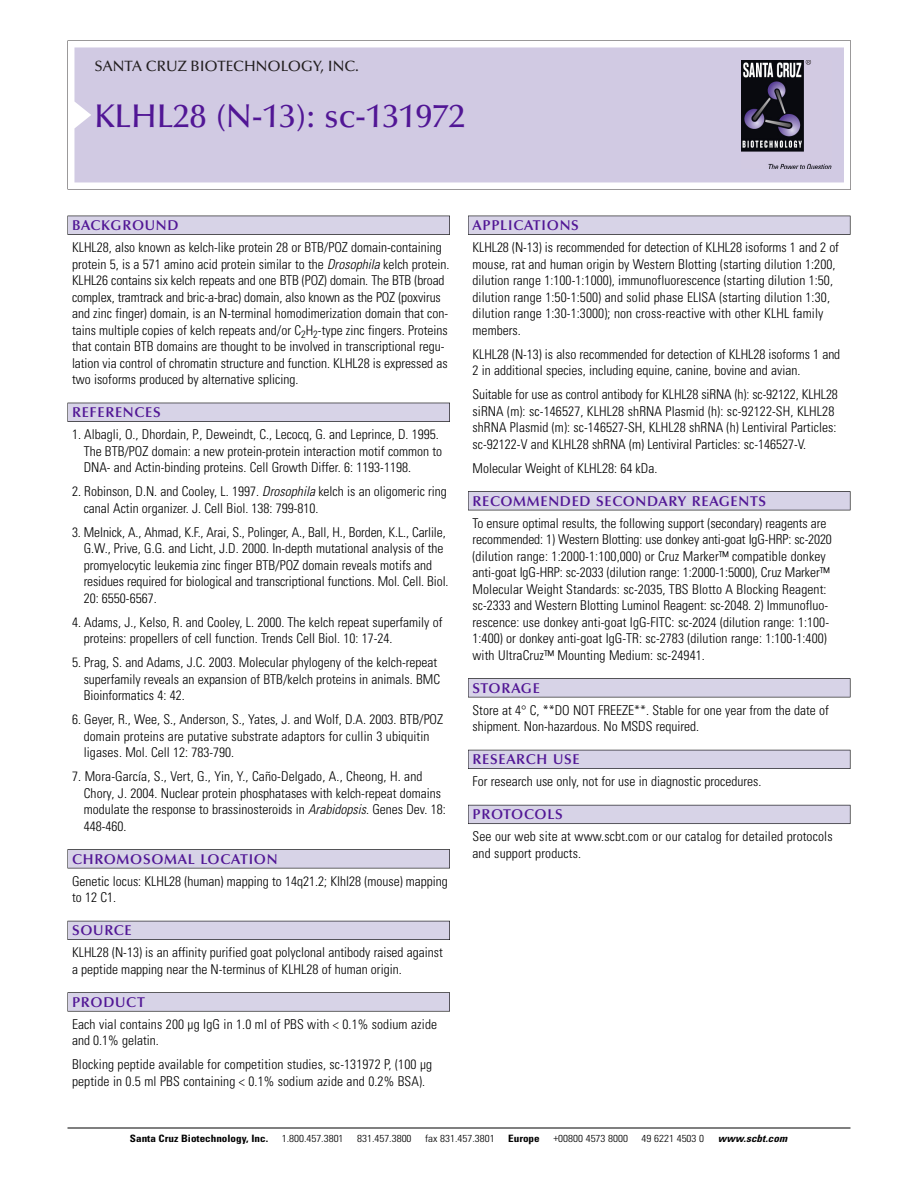
<style>
.page{position:relative;width:918px;height:1188px;background:#fff}
.page>*{position:absolute;margin:0;border:0;box-sizing:border-box;transform-origin:0 0}
.t1{font:500 33px "Optima";color:#511695}
.t2{font:500 15px "Optima";color:#231f20}
.t3{font:600 14.25px "Optima";letter-spacing:.05em;color:#511695}
.t4{font:300 condensed 13.5px/16.5px "Univers";color:#000}
.t5{font:300 condensed 10.2px "Univers";color:#000;scale:1.1 1}
.t6{font:700 condensed 10.2px "Univers";color:#000;scale:1.1 1}
.t7{font:italic 700 condensed 10.2px "Univers";letter-spacing:.005em;color:#000;scale:1.1 1}
.s1{font-style:italic}
</style>
<div class="page">
<svg style="left:68px;top:40px;width:783px;height:149px"></svg>
<div style="left:74px;top:47px;width:770px;height:135px;background:#d1cae3"></div>
<img style="left:741px;top:60px;width:90px;height:108px">
<div style="left:68px;top:216px;width:382px;height:19px;background:#525155"></div>
<div style="left:68px;top:216px;width:381px;height:18px;background:#d7d3e7"></div>
<div style="left:68px;top:403px;width:382px;height:19px;background:#515055"></div>
<div style="left:68px;top:403px;width:381px;height:18px;background:#d7d3e7"></div>
<div style="left:68px;top:849px;width:382px;height:19px;background:#545357"></div>
<div style="left:68px;top:850px;width:381px;height:18px;background:#d7d3e7"></div>
<div style="left:68px;top:921px;width:382px;height:19px;background:#54535a"></div>
<div style="left:68px;top:921px;width:381px;height:18px;background:#d7d3e7"></div>
<svg style="left:68px;top:992px;width:382px;height:20px"></svg>
<div style="left:68px;top:993px;width:381px;height:18px;background:#d7d3e7"></div>
<div style="left:468px;top:216px;width:382px;height:19px;background:#525155"></div>
<div style="left:468px;top:216px;width:382px;height:18px;background:#d7d3e7"></div>
<div style="left:468px;top:491px;width:382px;height:19px;background:#525155"></div>
<div style="left:468px;top:492px;width:382px;height:18px;background:#d7d3e7"></div>
<div style="left:468px;top:678px;width:382px;height:19px;background:#545357"></div>
<div style="left:468px;top:679px;width:382px;height:18px;background:#d7d3e7"></div>
<div style="left:468px;top:750px;width:382px;height:19px;background:#54535a"></div>
<div style="left:468px;top:750px;width:382px;height:18px;background:#d7d3e7"></div>
<div style="left:468px;top:805px;width:382px;height:19px;background:#5b5a62"></div>
<div style="left:468px;top:805px;width:382px;height:18px;background:#d7d3e7"></div>
<hr style="left:68px;top:1128px;width:782px;height:1px;background:#000">
<p class="t2" style="left:94px;top:61px;width:266px">SANTA CRUZ BIOTECHNOLOGY, INC.</p>
<h1 class="t1" style="left:94px;top:103px;width:372px">KLHL28 (N-13): sc-131972</h1>
<p class="t3" style="left:72px;top:219px;width:108px">BACKGROUND</p>
<p class="t4" style="left:72px;top:240px;width:379px">KLHL28, also known as kelch-like protein 28 or BTB/POZ domain-containing protein 5, is a 571 amino acid protein similar to the <span class="s1">Drosophila</span> kelch protein.<br>KLHL26 contains six kelch repeats and one BTB (POZ) domain. The BTB (broad complex, tramtrack and bric-a-brac) domain, also known as the POZ (poxvirus and zinc finger) domain, is an N-terminal homodimerization domain that con&shy;tains multiple copies of kelch repeats and/or C<sub>2</sub>H<sub>2</sub>-type zinc fingers. Proteins that contain BTB domains are thought to be involved in transcriptional regu&shy;lation via control of chromatin structure and function. KLHL28 is expressed as two isoforms produced by alternative splicing.</p>
<p class="t3" style="left:72px;top:407px;width:90px">REFERENCES</p>
<p class="t4" style="left:84px;top:427px;width:360px;text-indent:-12px">1. Albagli, O., Dhordain, P., Deweindt, C., Lecocq, G. and Leprince, D. 1995.<br>The BTB/POZ domain: a new protein-protein interaction motif common to<br>DNA- and Actin-binding proteins. Cell Growth Differ. 6: 1193-1198.</p>
<p class="t4" style="left:84px;top:484px;width:365px;text-indent:-12px">2. Robinson, D.N. and Cooley, L. 1997. <span class="s1">Drosophila</span> kelch is an oligomeric ring canal Actin organizer. J. Cell Biol. 138: 799-810.</p>
<p class="t4" style="left:84px;top:525px;width:366px;text-indent:-12px">3. Melnick, A., Ahmad, K.F., Arai, S., Polinger, A., Ball, H., Borden, K.L., Carlile, G.W., Prive, G.G. and Licht, J.D. 2000. In-depth mutational analysis of the promyelocytic leukemia zinc finger BTB/POZ domain reveals motifs and residues required for biological and transcriptional functions. Mol. Cell. Biol.<br>20: 6550-6567.</p>
<p class="t4" style="left:84px;top:615px;width:360px;text-indent:-12px">4. Adams, J., Kelso, R. and Cooley, L. 2000. The kelch repeat superfamily of proteins: propellers of cell function. Trends Cell Biol. 10: 17-24.</p>
<p class="t4" style="left:84px;top:655px;width:358px;text-indent:-12px">5. Prag, S. and Adams, J.C. 2003. Molecular phylogeny of the kelch-repeat superfamily reveals an expansion of BTB/kelch proteins in animals. BMC<br>Bioinformatics 4: 42.</p>
<p class="t4" style="left:84px;top:712px;width:361px;text-indent:-12px">6. Geyer, R., Wee, S., Anderson, S., Yates, J. and Wolf, D.A. 2003. BTB/POZ domain proteins are putative substrate adaptors for cullin 3 ubiquitin ligases. Mol. Cell 12: 783-790.</p>
<p class="t4" style="left:84px;top:769px;width:364px;text-indent:-12px">7. Mora-García, S., Vert, G., Yin, Y., Caño-Delgado, A., Cheong, H. and Chory, J. 2004. Nuclear protein phosphatases with kelch-repeat domains modulate the response to brassinosteroids in <span class="s1">Arabidopsis</span>. Genes Dev. 18:<br>448-460.</p>
<p class="t3" style="left:72px;top:853px;width:207px">CHROMOSOMAL LOCATION</p>
<p class="t4" style="left:72px;top:874px;width:377px">Genetic locus: KLHL28 (human) mapping to 14q21.2; Klhl28 (mouse) mapping to 12 C1.</p>
<p class="t3" style="left:72px;top:925px;width:61px">SOURCE</p>
<p class="t4" style="left:72px;top:945px;width:372px">KLHL28 (N-13) is an affinity purified goat polyclonal antibody raised against a peptide mapping near the N-terminus of KLHL28 of human origin.</p>
<p class="t3" style="left:72px;top:996px;width:74px">PRODUCT</p>
<p class="t4" style="left:72px;top:1017px;width:367px">Each vial contains 200 µg IgG in 1.0 ml of PBS with &lt; 0.1% sodium azide and 0.1% gelatin.</p>
<p class="t4" style="left:72px;top:1057px;width:362px">Blocking peptide available for competition studies, sc-131972 P, (100 µg peptide in 0.5 ml PBS containing &lt; 0.1% sodium azide and 0.2% BSA).</p>
<p class="t3" style="left:473px;top:219px;width:108px">APPLICATIONS</p>
<p class="t4" style="left:473px;top:240px;width:368px">KLHL28 (N-13) is recommended for detection of KLHL28 isoforms 1 and 2 of mouse, rat and human origin by Western Blotting (starting dilution 1:200, dilution range 1:100-1:1000), immunofluorescence (starting dilution 1:50, dilution range 1:50-1:500) and solid phase ELISA (starting dilution 1:30, dilution range 1:30-1:3000); non cross-reactive with other KLHL family members.</p>
<p class="t4" style="left:473px;top:347px;width:369px">KLHL28 (N-13) is also recommended for detection of KLHL28 isoforms 1 and<br>2 in additional species, including equine, canine, bovine and avian.</p>
<p class="t4" style="left:473px;top:387px;width:367px">Suitable for use as control antibody for KLHL28 siRNA (h): sc-92122, KLHL28 siRNA (m): sc-146527, KLHL28 shRNA Plasmid (h): sc-92122-SH, KLHL28 shRNA Plasmid (m): sc-146527-SH, KLHL28 shRNA (h) Lentiviral Particles: sc-92122-V and KLHL28 shRNA (m) Lentiviral Particles: sc-146527-V.</p>
<p class="t4" style="left:473px;top:461px;width:186px">Molecular Weight of KLHL28: 64 kDa.</p>
<p class="t3" style="left:473px;top:495px;width:295px">RECOMMENDED SECONDARY REAGENTS</p>
<p class="t4" style="left:473px;top:516px;width:361px">To ensure optimal results, the following support (secondary) reagents are recommended: 1) Western Blotting: use donkey anti-goat IgG-HRP: sc-2020 (dilution range: 1:2000-1:100,000) or Cruz Marker™ compatible donkey anti-goat IgG-HRP: sc-2033 (dilution range: 1:2000-1:5000), Cruz Marker™ Molecular Weight Standards: sc-2035, TBS Blotto A Blocking Reagent: sc-2333 and Western Blotting Luminol Reagent: sc-2048. 2) Immunofluo&shy;rescence: use donkey anti-goat IgG-FITC: sc-2024 (dilution range: 1:100- 1:400) or donkey anti-goat IgG-TR: sc-2783 (dilution range: 1:100-1:400) with UltraCruz™ Mounting Medium: sc-24941.</p>
<p class="t3" style="left:473px;top:682px;width:69px">STORAGE</p>
<p class="t4" style="left:473px;top:703px;width:358px">Store at 4° C, **DO NOT FREEZE**. Stable for one year from the date of shipment. Non-hazardous. No MSDS required.</p>
<p class="t3" style="left:473px;top:754px;width:109px">RESEARCH USE</p>
<p class="t4" style="left:473px;top:774px;width:290px">For research use only, not for use in diagnostic procedures.</p>
<p class="t3" style="left:473px;top:809px;width:92px">PROTOCOLS</p>
<p class="t4" style="left:473px;top:829px;width:362px">See our web site at www.scbt.com or our catalog for detailed protocols and support products.</p>
<p class="t6" style="left:130px;top:1135px;width:127px">Santa Cruz Biotechnology, Inc.</p>
<p class="t5" style="left:282px;top:1135px;width:58px">1.800.457.3801</p>
<p class="t5" style="left:357px;top:1135px;width:51px">831.457.3800</p>
<p class="t5" style="left:425px;top:1135px;width:65px">fax 831.457.3801</p>
<p class="t6" style="left:508px;top:1135px;width:30px">Europe</p>
<p class="t5" style="left:553px;top:1135px;width:69px">+00800 4573 8000</p>
<p class="t5" style="left:642px;top:1135px;width:58px">49 6221 4503 0</p>
<p class="t7" style="left:718px;top:1135px;width:64px">www.scbt.com</p>
</div>
